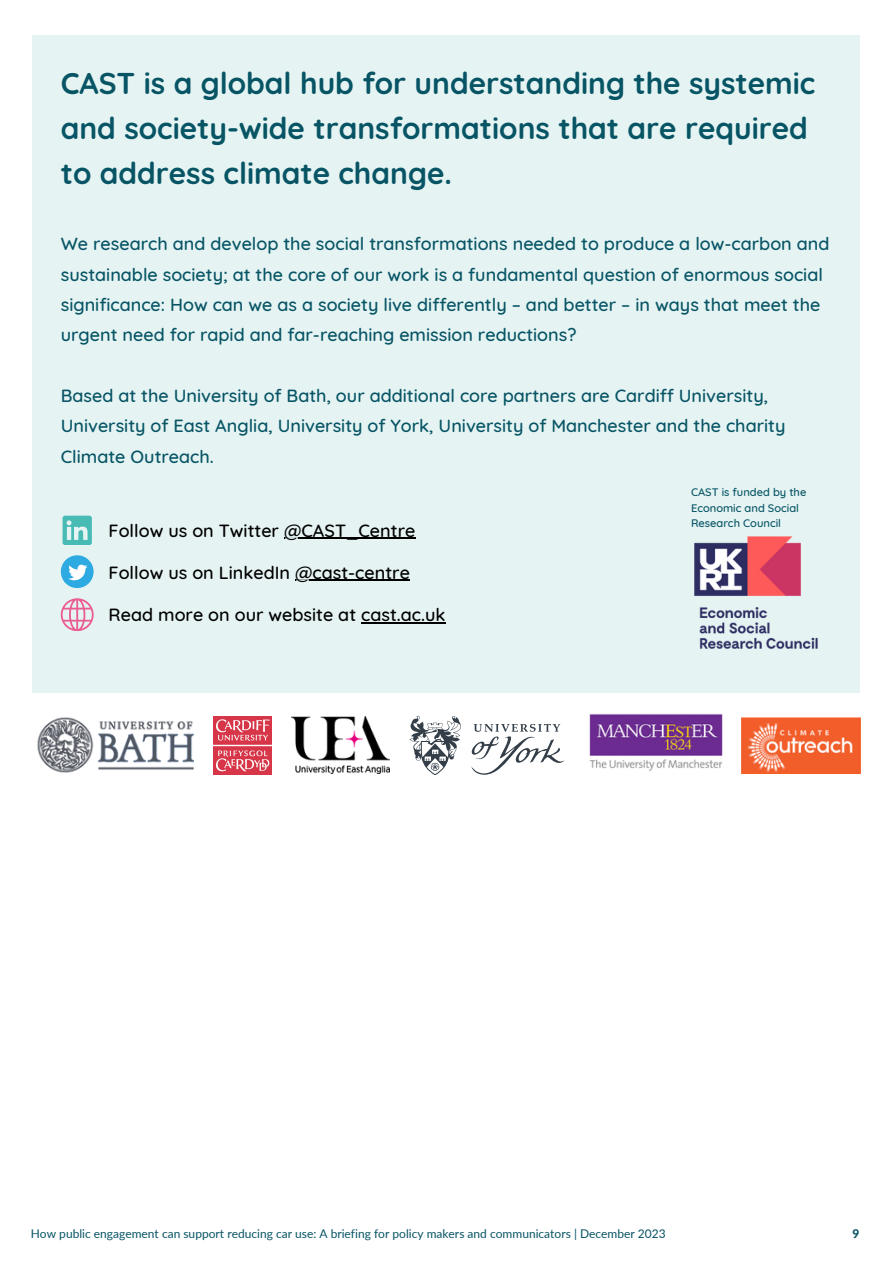
<style>
.page{position:relative;width:893px;height:1264px;background:#fff}
.page>*{position:absolute;margin:0;border:0;box-sizing:border-box;transform-origin:0 0}
.t1{font:700 30px/45px "Quicksand";color:#075465}
.t2{font:500 18px/30.3px "Quicksand";color:#075465}
.t3{font:500 18px "Quicksand";color:#000}
.t4{font:12px "Lato";color:#075465}
.t5{font:800 12px "Lato";color:#075465}
.t6{font:500 11.1px/15.3px "Quicksand";color:#075465}
</style>
<div class="page">
<div style="left:32px;top:35px;width:828px;height:658px;background:#e5f4f3"></div>
<img style="left:37px;top:717px;width:157px;height:56px">
<img style="left:214px;top:716px;width:57px;height:58px">
<img style="left:292px;top:716px;width:97px;height:58px">
<svg style="left:409px;top:715px;width:155px;height:59px"></svg>
<img style="left:741px;top:717px;width:119px;height:57px">
<img style="left:589px;top:713px;width:133px;height:59px">
<img style="left:694px;top:536px;width:124px;height:113px">
<hr style="left:284px;top:537px;width:131px;height:2px;background:#000">
<svg style="left:61px;top:555px;width:32px;height:33px"></svg>
<svg style="left:63px;top:515px;width:29px;height:30px"></svg>
<svg style="left:61px;top:598px;width:32px;height:33px"></svg>
<hr style="left:295px;top:580px;width:115px;height:1px;background:#000">
<hr style="left:361px;top:622px;width:84px;height:1px;background:#000">
<p class="t1" style="left:61px;top:60px;width:756px">CAST is a global hub for understanding the systemic and society-wide transformations that are required to address climate change.</p>
<p class="t2" style="left:61px;top:228px;width:770px">We research and develop the social transformations needed to produce a low-carbon and sustainable society; at the core of our work is a fundamental question of enormous social significance: How can we as a society live differently – and better – in ways that meet the urgent need for rapid and far-reaching emission reductions?</p>
<p class="t2" style="left:61px;top:380px;width:726px">Based at the University of Bath, our additional core partners are Cardiff University,<br>University of East Anglia, University of York, University of Manchester and the charity<br>Climate Outreach.</p>
<p class="t6" style="left:691px;top:484px;width:117px">CAST is funded by the<br>Economic and Social</p>
<p class="t6" style="left:691px;top:515px;width:92px">Research Council</p>
<p class="t3" style="left:109px;top:518px;width:308px">Follow us on Twitter @CAST_Centre</p>
<p class="t3" style="left:109px;top:560px;width:303px">Follow us on LinkedIn @cast-centre</p>
<p class="t3" style="left:109px;top:603px;width:338px">Read more on our website at cast.ac.uk</p>
<p class="t4" style="left:31px;top:1226px;width:636px">How public engagement can support reducing car use: A briefing for policy makers and communicators | December 2023</p>
<p class="t5" style="left:852px;top:1225px;width:8px">9</p>
</div>
